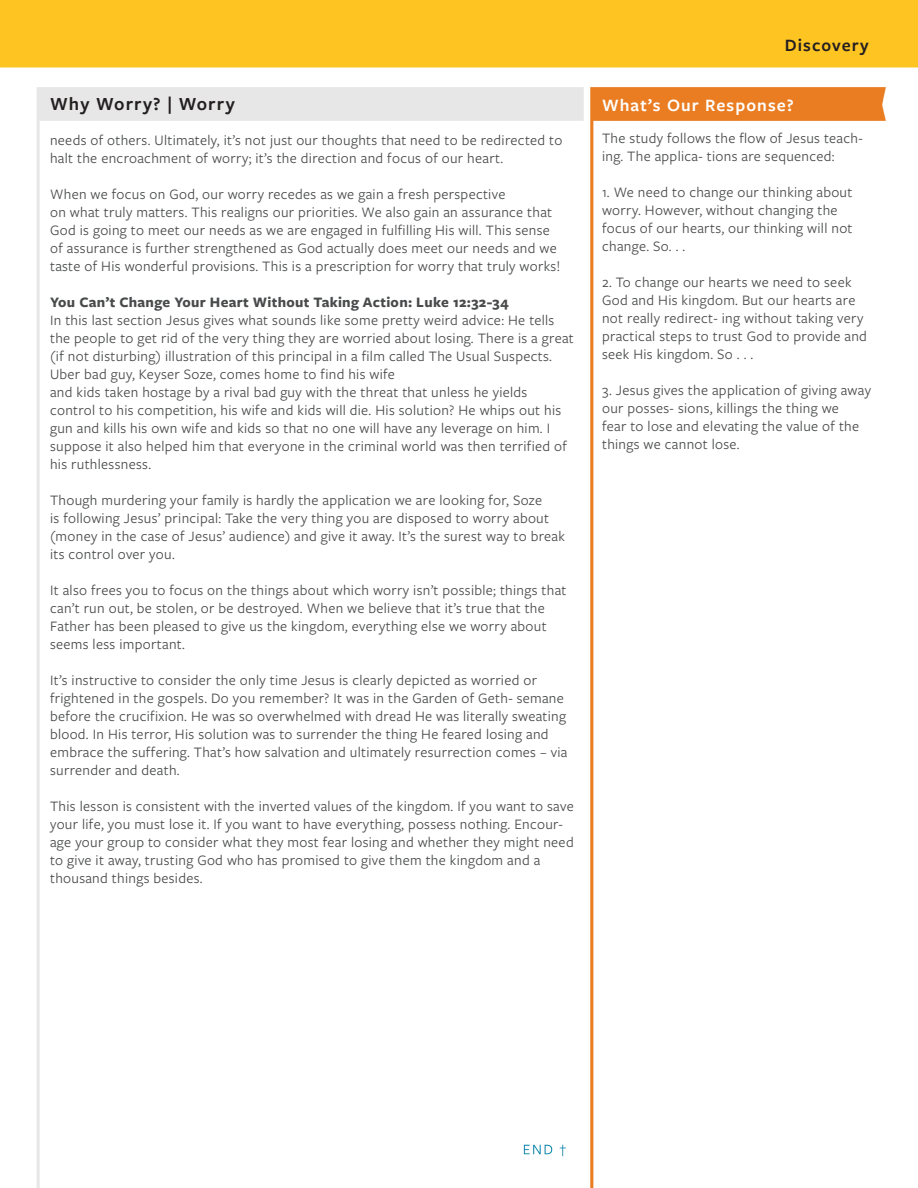
<style>
.page{position:relative;width:918px;height:1188px;background:#fff}
.page>*{position:absolute;margin:0;border:0;box-sizing:border-box;transform-origin:0 0}
.t1{font:600 19.2px "Freight Sans Pro";letter-spacing:.06em;color:#231f20}
.t2{font:600 18px "Freight Sans Pro";letter-spacing:.06em;color:#fff}
.t3{font:600 18px "Freight Sans Pro";letter-spacing:.06em;color:#231f20}
.t4{font:15px/18px "Freight Sans Pro";letter-spacing:.02em;color:#494a4b}
.t5{font:700 15px "Freight Sans Pro";letter-spacing:.02em;color:#494a4b}
</style>
<div class="page">
<img style="left:0;top:0;width:918px;height:1188px">
<p class="t3" style="left:785px;top:33px;width:85px">Discovery</p>
<p class="t1" style="left:50px;top:91px;width:186px">Why Worry? | Worry</p>
<p class="t2" style="left:602px;top:93px;width:193px">What’s Our Response?</p>
<p class="t4" style="left:602px;top:129px;width:262px">The study follows the flow of Jesus teach&shy;ing. The applica- tions are sequenced:</p>
<p class="t4" style="left:602px;top:183px;width:252px">1. We need to change our thinking about worry. However, without changing the focus of our hearts, our thinking will not change. So. . .</p>
<p class="t4" style="left:602px;top:273px;width:266px">2. To change our hearts we need to seek God and His kingdom. But our hearts are not really redirect- ing without taking very practical steps to trust God to provide and seek His kingdom. So . . .</p>
<p class="t4" style="left:602px;top:381px;width:271px">3. Jesus gives the application of giving away our posses- sions, killings the thing we<br>fear to lose and elevating the value of the things we cannot lose.</p>
<p class="t4" style="left:50px;top:130px;width:514px">needs of others. Ultimately, it’s not just our thoughts that need to be redirected to halt the encroachment of worry; it’s the direction and focus of our heart.</p>
<p class="t4" style="left:50px;top:184px;width:457px">When we focus on God, our worry recedes as we gain a fresh perspective</p>
<p class="t4" style="left:50px;top:202px;width:512px">on what truly matters. This realigns our priorities. We also gain an assurance that God is going to meet our needs as we are engaged in fulfilling His will. This sense of assurance is further strengthened as God actually does meet our needs and we taste of His wonderful provisions. This is a prescription for worry that truly works!</p>
<p class="t5" style="left:50px;top:291px;width:460px">You Can’t Change Your Heart Without Taking Action: Luke 12:32-34</p>
<p class="t4" style="left:50px;top:310px;width:525px">In this last section Jesus gives what sounds like some pretty weird advice: He tells the people to get rid of the very thing they are worried about losing. There is a great (if not disturbing) illustration of this principal in a film called The Usual Suspects.<br>Uber bad guy, Keyser Soze, comes home to find his wife</p>
<p class="t4" style="left:50px;top:382px;width:518px">and kids taken hostage by a rival bad guy with the threat that unless he yields control to his competition, his wife and kids will die. His solution? He whips out his gun and kills his own wife and kids so that no one will have any leverage on him. I suppose it also helped him that everyone in the criminal world was then terrified of his ruthlessness.</p>
<p class="t4" style="left:50px;top:490px;width:516px">Though murdering your family is hardly the application we are looking for, Soze<br>is following Jesus’ principal: Take the very thing you are disposed to worry about (money in the case of Jesus’ audience) and give it away. It’s the surest way to break its control over you.</p>
<p class="t4" style="left:50px;top:580px;width:518px">It also frees you to focus on the things about which worry isn’t possible; things that can’t run out, be stolen, or be destroyed. When we believe that it’s true that the Father has been pleased to give us the kingdom, everything else we worry about seems less important.</p>
<p class="t4" style="left:50px;top:670px;width:519px">It’s instructive to consider the only time Jesus is clearly depicted as worried or frightened in the gospels. Do you remember? It was in the Garden of Geth- semane before the crucifixion. He was so overwhelmed with dread He was literally sweating blood. In His terror, His solution was to surrender the thing He feared losing and embrace the suffering. That’s how salvation and ultimately resurrection comes – via surrender and death.</p>
<p class="t4" style="left:50px;top:796px;width:525px">This lesson is consistent with the inverted values of the kingdom. If you want to save your life, you must lose it. If you want to have everything, possess nothing. Encour&shy;age your group to consider what they most fear losing and whether they might need to give it away, trusting God who has promised to give them the kingdom and a thousand things besides.</p>
</div>
